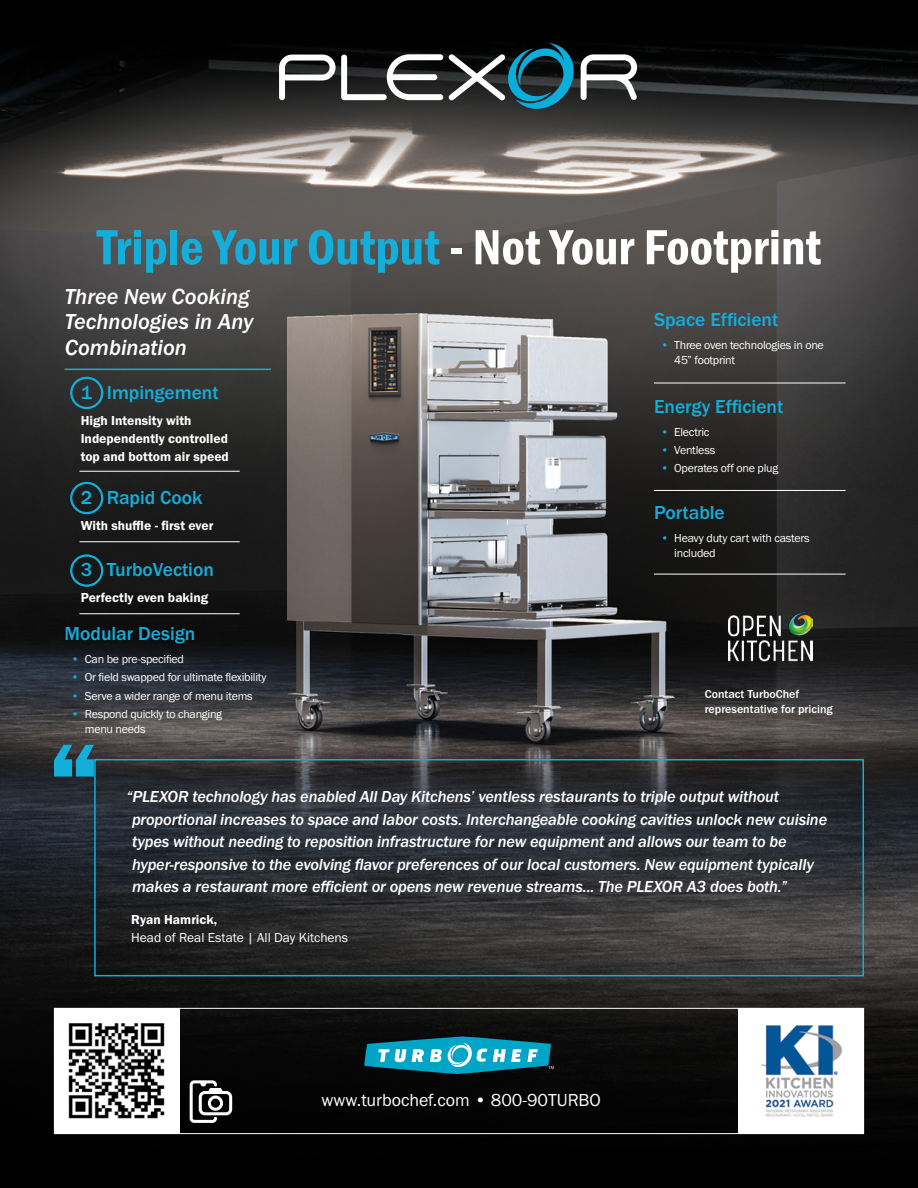
<style>
.page{position:relative;width:918px;height:1188px;background:#fff}
.page>*{position:absolute;margin:0;border:0;box-sizing:border-box;transform-origin:0 0}
.t1{font:51px "Franklin Gothic URW Con Dem";color:#fff}
.t2{font:22.5px/25.5px "Franklin Gothic URW Med Ita";color:#fff}
.t3{font:500 19.5px "Franklin Gothic URW";color:#13aeda}
.t4{font:18px "Franklin Gothic URW Boo";color:#fff}
.t5{font:16.5px/22.5px "Franklin Gothic URW Med Ita";letter-spacing:-.01em;color:#fff}
.t6{font:13.5px/18px "Franklin Gothic URW Dem";color:#fff}
.t7{font:13.5px "Franklin Gothic URW Boo";color:#fff}
.t8{font:12px/15px "Franklin Gothic URW Boo";letter-spacing:-.02em;color:#fff}
.t9{font:500 12px/15px "Franklin Gothic URW";color:#fff}
.s1{color:#13aeda}
</style>
<div class="page">
<img style="left:0;top:0;width:918px;height:1188px">
<div style="left:54px;top:1008px;width:810px;height:126px;border:1px solid #fff"></div>
<div style="left:54px;top:1008px;width:125px;height:125px;background:#fff"></div>
<div style="left:739px;top:1008px;width:125px;height:125px;background:#fff"></div>
<svg style="left:190px;top:1080px;width:42px;height:43px"></svg>
<svg style="left:364px;top:1036px;width:190px;height:38px;background:#258ca1"></svg>
<img style="left:761px;top:1025px;width:82px;height:92px">
<img style="left:68px;top:1023px;width:97px;height:96px">
<svg style="left:54px;top:745px;width:40px;height:32px"></svg>
<div style="left:94px;top:759px;width:770px;height:217px;border:2px solid #13aeda"></div>
<hr style="left:654px;top:490px;width:192px;height:1px;background:#fff">
<hr style="left:654px;top:383px;width:192px;height:1px;background:#fff">
<hr style="left:654px;top:574px;width:192px;height:1px;background:#fff">
<svg style="left:279px;top:43px;width:358px;height:66px"></svg>
<img style="left:728px;top:612px;width:84px;height:51px">
<hr style="left:65px;top:369px;width:206px;height:1px;background:#13aeda">
<div style="left:70px;top:482px;width:33px;height:32px;border:2px solid #13aeda;border-radius:50%"></div>
<hr style="left:79px;top:541px;width:161px;height:1px;background:#fff">
<div style="left:70px;top:377px;width:33px;height:32px;border:2px solid #13aeda;border-radius:50%"></div>
<hr style="left:79px;top:471px;width:161px;height:1px;background:#fff">
<div style="left:70px;top:554px;width:33px;height:33px;border:2px solid #13aeda;border-radius:50%"></div>
<hr style="left:79px;top:613px;width:161px;height:1px;background:#fff">
<h1 class="t1" style="left:97px;top:213px;width:725px"><span class="s1">Triple Your Output</span> - Not Your Footprint</h1>
<h2 class="t2" style="left:65px;top:283px;width:190px">Three New Cooking<br>Technologies in Any<br>Combination</h2>
<p class="t3" style="left:81px;top:380px;width:140px">1 Impingement</p>
<p class="t6" style="left:81px;top:411px;width:150px">High Intensity with<br>Independently controlled top and bottom air speed</p>
<p class="t3" style="left:81px;top:485px;width:123px">2 Rapid Cook</p>
<p class="t6" style="left:81px;top:516px;width:134px">With shuffle - first ever</p>
<p class="t3" style="left:81px;top:558px;width:135px">3 TurboVection</p>
<p class="t6" style="left:81px;top:589px;width:129px">Perfectly even baking</p>
<p class="t3" style="left:65px;top:622px;width:132px">Modular Design</p>
<p class="t8" style="left:71px;top:651px;width:114px"><span class="s1">•</span> Can be pre-specified</p>
<p class="t8" style="left:71px;top:670px;width:197px"><span class="s1">•</span> Or field swapped for ultimate flexibility</p>
<p class="t8" style="left:71px;top:688px;width:183px"><span class="s1">•</span> Serve a wider range of menu items</p>
<p class="t8" style="left:85px;top:706px;width:139px;text-indent:-14px"><span class="s1">•</span> Respond quickly to changing menu needs</p>
<p class="t3" style="left:654px;top:307px;width:126px">Space Efficient</p>
<p class="t8" style="left:674px;top:337px;width:151px;text-indent:-14px"><span class="s1">•</span> Three oven technologies in one<br>45” footprint</p>
<p class="t3" style="left:654px;top:394px;width:131px">Energy Efficient</p>
<p class="t8" style="left:661px;top:424px;width:50px"><span class="s1">•</span> Electric</p>
<p class="t8" style="left:661px;top:442px;width:56px"><span class="s1">•</span> Ventless</p>
<p class="t8" style="left:661px;top:460px;width:119px"><span class="s1">•</span> Operates off one plug</p>
<p class="t3" style="left:654px;top:501px;width:72px">Portable</p>
<p class="t8" style="left:674px;top:530px;width:137px;text-indent:-14px"><span class="s1">•</span> Heavy duty cart with casters included</p>
<p class="t9" style="left:705px;top:686px;width:129px">Contact TurboChef representative for pricing</p>
<p class="t5" style="left:132px;top:786px;width:697px;text-indent:-5px">“PLEXOR technology has enabled All Day Kitchens’ ventless restaurants to triple output without proportional increases to space and labor costs. Interchangeable cooking cavities unlock new cuisine types without needing to reposition infrastructure for new equipment and allows our team to be hyper-responsive to the evolving flavor preferences of our local customers. New equipment typically makes a restaurant more efficient or opens new revenue streams... The PLEXOR A3 does both.”</p>
<p class="t6" style="left:131px;top:910px;width:88px">Ryan Hamrick,</p>
<p class="t7" style="left:131px;top:929px;width:218px">Head of Real Estate | All Day Kitchens</p>
<p class="t4" style="left:322px;top:1089px;width:281px">www.turbochef.com • 800-90TURBO</p>
</div>
